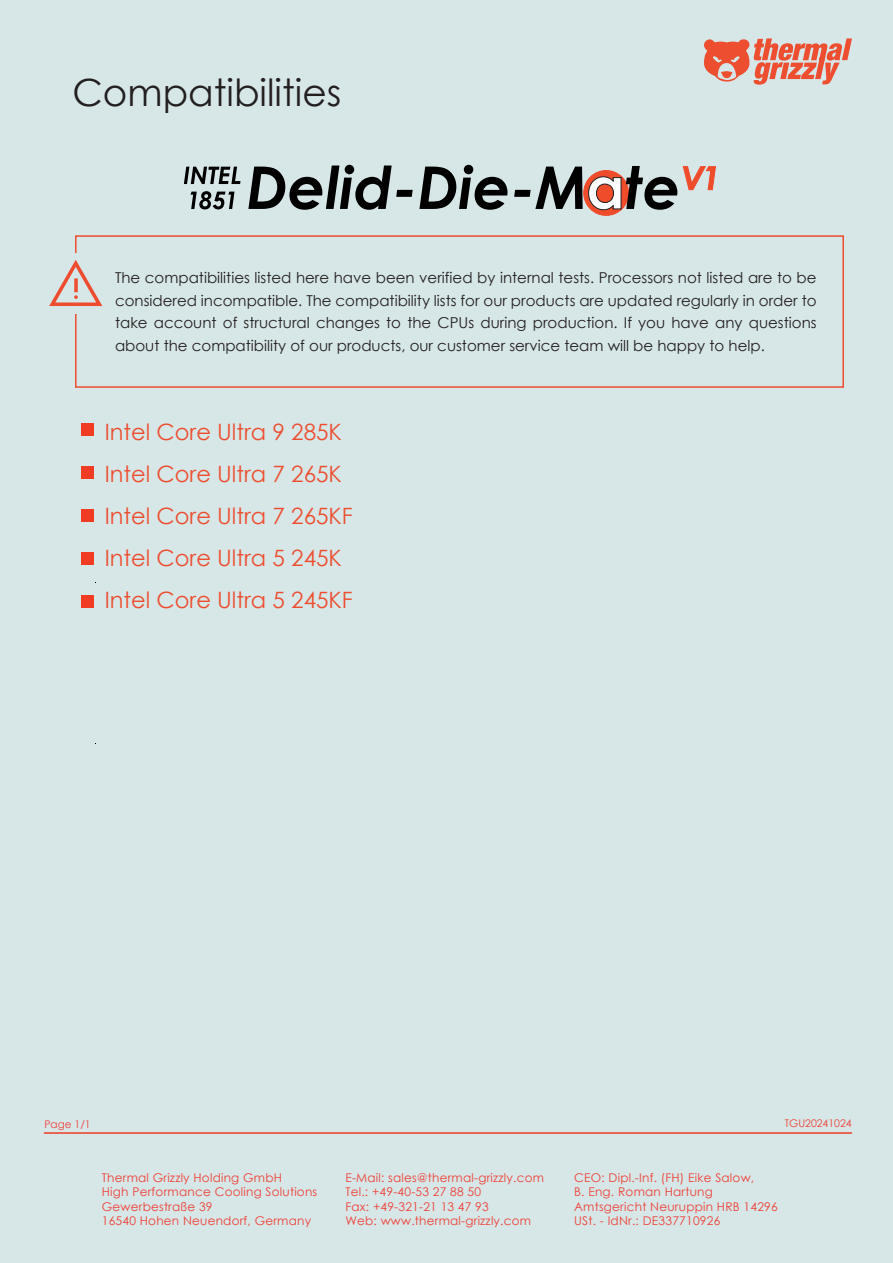
<style>
.page{position:relative;width:893px;height:1263px;background:#d7e6e7}
.page>*{position:absolute;margin:0;border:0;box-sizing:border-box;transform-origin:0 0}
.t1{font:37.5px "Century Gothic";color:#231f20}
.t2{font:22.5px/42.2px "Century Gothic";color:#ec4e2f}
.t3{font:15px/22.5px "Century Gothic";color:#231f20;text-align:justify}
.t4{font:12px/14.4px "Century Gothic";letter-spacing:.02em;color:#ee3e35}
.t5{font:10.5px "Century Gothic";color:#ee3e35}
</style>
<div class="page">
<svg style="left:704px;top:38px;width:148px;height:47px"></svg>
<hr style="left:44px;top:1132px;width:808px;height:2px;background:#ef3c22">
<div style="left:75px;top:235px;width:769px;height:153px;border:2px solid #ec4e2f"></div>
<div style="left:49px;top:253px;width:53px;height:60px;background:#d7e6e7"></div>
<svg style="left:49px;top:260px;width:53px;height:46px"></svg>
<div style="left:81px;top:424px;width:12px;height:12px;background:#ef3c22"></div>
<div style="left:81px;top:466px;width:12px;height:13px;background:#ef3c22"></div>
<div style="left:81px;top:510px;width:12px;height:12px;background:#ef3c22"></div>
<div style="left:81px;top:552px;width:12px;height:12px;background:#ef3c22"></div>
<div style="left:81px;top:595px;width:12px;height:12px;background:#ef3c22"></div>
<div style="left:583px;top:170px;width:46px;height:46px;background:#ef4c2c;border:1px solid #ef4c2c;border-radius:50%"></div>
<svg style="left:248px;top:165px;width:165px;height:45px"></svg>
<svg style="left:419px;top:165px;width:88px;height:45px"></svg>
<svg style="left:184px;top:167px;width:56px;height:17px"></svg>
<svg style="left:514px;top:166px;width:202px;height:45px"></svg>
<svg style="left:191px;top:191px;width:43px;height:18px"></svg>
<h1 class="t1" style="left:72px;top:66px;width:270px">Compatibilities</h1>
<p class="t3" style="left:115px;top:266px;width:703px">The compatibilities listed here have been verified by internal tests. Processors not listed are to be considered incompatible. The compatibility lists for our products are updated regularly in order to take account of structural changes to the CPUs during production. If you have any questions about the compatibility of our products, our customer service team will be happy to help.</p>
<h2 class="t2" style="left:105px;top:410px;width:249px">Intel Core Ultra 9 285K<br>Intel Core Ultra 7 265K<br>Intel Core Ultra 7 265KF<br>Intel Core Ultra 5 245K<br>Intel Core Ultra 5 245KF</h2>
<p class="t5" style="left:44px;top:1116px;width:48px">Page 1/1</p>
<p class="t5" style="left:785px;top:1116px;width:69px">TGU20241024</p>
<p class="t4" style="left:345px;top:1170px;width:200px">E-Mail: sales@thermal-grizzly.com<br>Tel.: +49-40-53 27 88 50<br>Fax: +49-321-21 13 47 93<br>Web: www.thermal-grizzly.com</p>
<p class="t4" style="left:102px;top:1170px;width:217px">Thermal Grizzly Holding GmbH<br>High Performance Cooling Solutions<br>Gewerbestraße 39<br>16540 Hohen Neuendorf, Germany</p>
<p class="t4" style="left:574px;top:1170px;width:205px">CEO: Dipl.-Inf. (FH) Eike Salow,<br>B. Eng. Roman Hartung<br>Amtsgericht Neuruppin HRB 14296<br>USt. - IdNr.: DE337710926</p>
</div>
